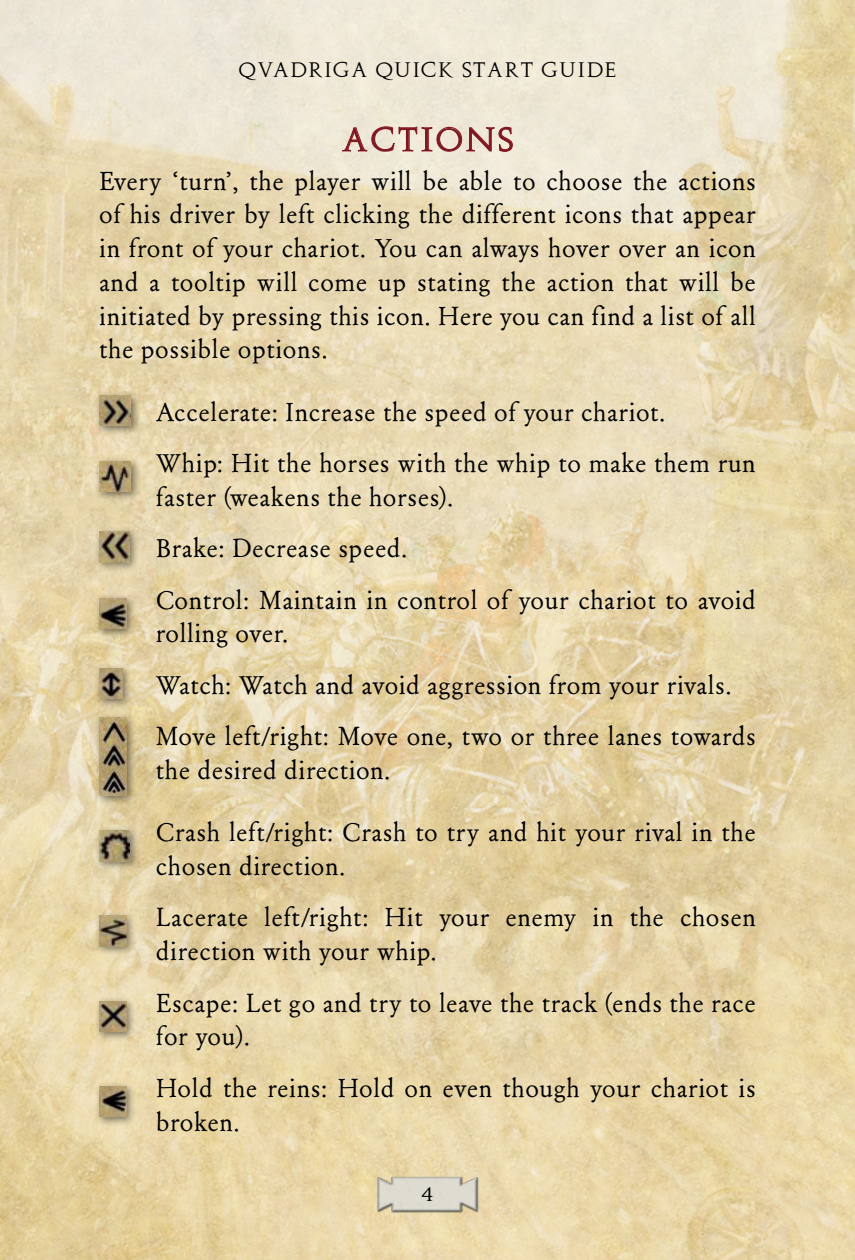
<style>
.page{position:relative;width:855px;height:1260px;background:#fff}
.page>*{position:absolute;margin:0;border:0;box-sizing:border-box;transform-origin:0 0}
.B_head{font:31.25px "Augustus";letter-spacing:.1em;color:#7f161f}
.Body_text_1st_para{font:26.25px/33.8px "Archive Garamond Std";letter-spacing:.025em;color:#000}
.t1{font:20px "Augustus";letter-spacing:.05em;color:#000}
.t2{font:18.75px "Augustus";color:#000}
</style>
<div class="page">
<img style="left:0;top:0;width:855px;height:1260px">
<img style="left:374px;top:1173px;width:107px;height:42px">
<svg style="left:340px;top:126px;width:173px;height:26px;background:#d9c0b4"></svg>
<div style="left:94px;top:390px;width:47px;height:46px;background:#000;opacity:.5"></div>
<img style="left:99px;top:395px;width:32px;height:31px">
<div style="left:94px;top:456px;width:47px;height:46px;background:#000;opacity:.5"></div>
<img style="left:99px;top:461px;width:32px;height:31px">
<div style="left:94px;top:526px;width:46px;height:46px;background:#000;opacity:.5"></div>
<img style="left:99px;top:532px;width:31px;height:30px">
<div style="left:94px;top:593px;width:42px;height:46px;background:#000;opacity:.5"></div>
<img style="left:99px;top:598px;width:27px;height:31px">
<div style="left:94px;top:663px;width:39px;height:46px;background:#000;opacity:.5"></div>
<img style="left:99px;top:668px;width:24px;height:31px">
<div style="left:94px;top:713px;width:42px;height:92px;background:#000;opacity:.5"></div>
<img style="left:99px;top:718px;width:27px;height:77px">
<div style="left:94px;top:825px;width:46px;height:46px;background:#000;opacity:.5"></div>
<img style="left:99px;top:831px;width:31px;height:30px">
<div style="left:94px;top:911px;width:42px;height:45px;background:#000;opacity:.5"></div>
<img style="left:99px;top:916px;width:27px;height:30px">
<div style="left:94px;top:996px;width:42px;height:46px;background:#000;opacity:.5"></div>
<img style="left:99px;top:1001px;width:27px;height:31px">
<div style="left:94px;top:1081px;width:42px;height:46px;background:#000;opacity:.5"></div>
<img style="left:99px;top:1086px;width:27px;height:31px">
<p class="t1" style="left:239px;top:59px;width:379px">QVADRIGA QUICK START GUIDE</p>
<p class="B_head" style="left:342px;top:122px;width:173px">ACTIONS</p>
<p class="Body_text_1st_para" style="left:99px;top:162px;width:658px;text-align:justify">Every ‘turn’, the player will be able to choose the actions of his driver by left clicking the different icons that appear in front of your chariot. You can always hover over an icon and a tooltip will come up stating the action that will be initiated by pressing this icon. Here you can find a list of all the possible options.</p>
<p class="Body_text_1st_para" style="left:156px;top:393px;width:511px">Accelerate: Increase the speed of your chariot.</p>
<p class="Body_text_1st_para" style="left:156px;top:445px;width:601px">Whip: Hit the horses with the whip to make them run faster (weakens the horses).</p>
<p class="Body_text_1st_para" style="left:156px;top:530px;width:253px">Brake: Decrease speed.</p>
<p class="Body_text_1st_para" style="left:156px;top:581px;width:601px">Control: Maintain in control of your chariot to avoid rolling over.</p>
<p class="Body_text_1st_para" style="left:156px;top:667px;width:577px">Watch: Watch and avoid aggression from your rivals.</p>
<p class="Body_text_1st_para" style="left:156px;top:718px;width:601px">Move left/right: Move one, two or three lanes towards the desired direction.</p>
<p class="Body_text_1st_para" style="left:156px;top:814px;width:601px">Crash left/right: Crash to try and hit your rival in the chosen direction.</p>
<p class="Body_text_1st_para" style="left:156px;top:899px;width:601px">Lacerate left/right: Hit your enemy in the chosen direction with your whip.</p>
<p class="Body_text_1st_para" style="left:156px;top:984px;width:601px">Escape: Let go and try to leave the track (ends the race for you).</p>
<p class="Body_text_1st_para" style="left:156px;top:1070px;width:601px">Hold the reins: Hold on even though your chariot is broken.</p>
<p class="t2" style="left:422px;top:1184px;width:13px">4</p>
</div>
